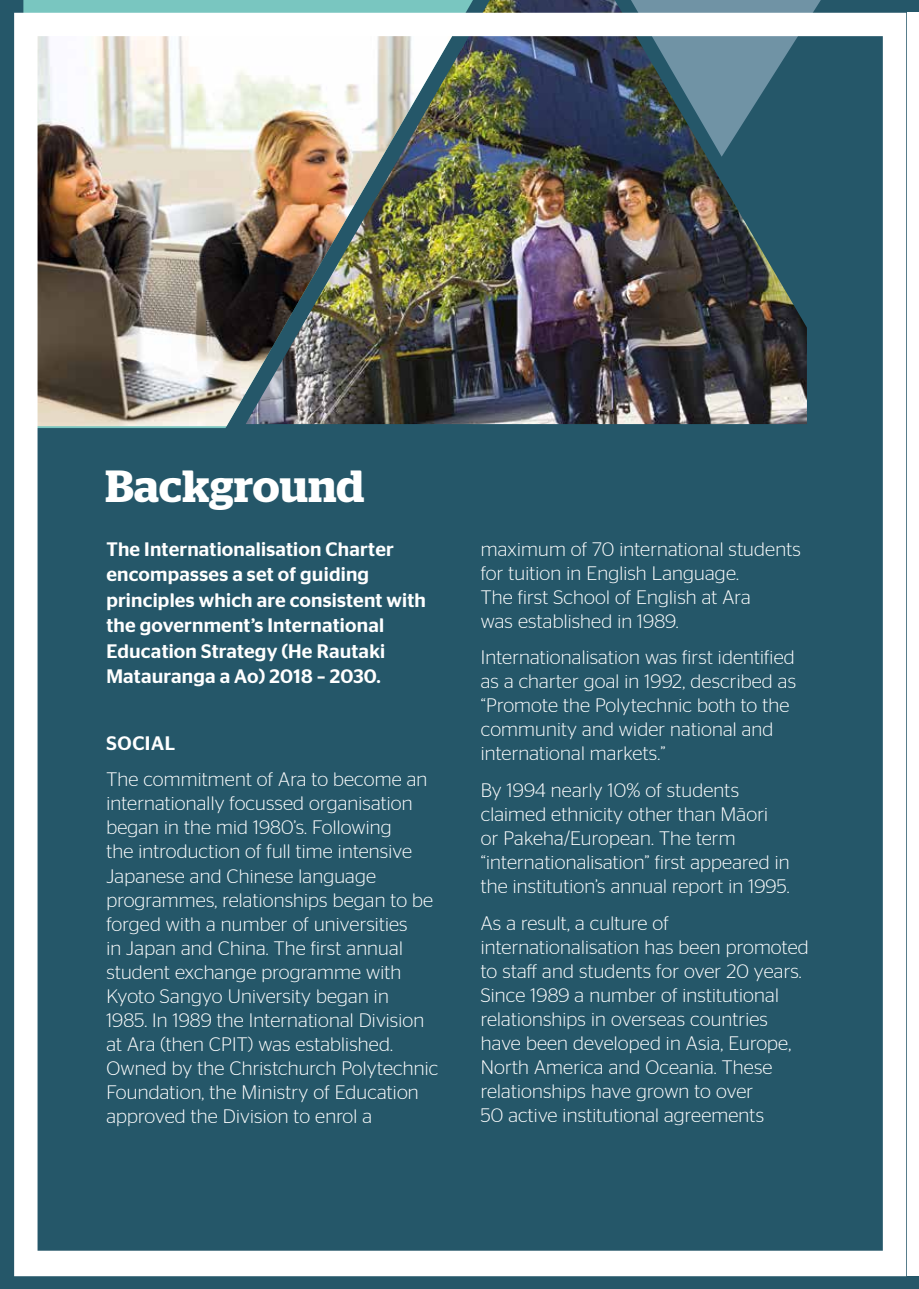
<style>
.page{position:relative;width:919px;height:1289px;background:#fff}
.page>*{position:absolute;margin:0;border:0;box-sizing:border-box;transform-origin:0 0}
.t1{font:600 45px "Stag";letter-spacing:.005em;color:#fff}
.t2{font:300 19.5px/24px "Stag Sans";letter-spacing:.01em;color:#fff}
.t3{font:500 19.5px/25.5px "Stag Sans";letter-spacing:.01em;color:#fff}
</style>
<div class="page">
<div style="left:0;top:0;width:918px;height:1288px;background:#255769"></div>
<svg style="left:23px;top:0;width:450px;height:13px;background:#7ac6c0"></svg>
<img style="left:14px;top:13px;width:892px;height:1263px">
<div style="left:907px;top:13px;width:11px;height:1263px;background:#fff"></div>
<h1 class="t1" style="left:105px;top:459px;width:261px">Background</h1>
<p class="t3" style="left:106px;top:536px;width:321px">The Internationalisation Charter encompasses a set of guiding principles which are consistent with the government’s International<br>Education Strategy (He Rautaki<br>Matauranga a Ao) 2018 – 2030.</p>
<p class="t3" style="left:106px;top:730px;width:70px">SOCIAL</p>
<p class="t2" style="left:106px;top:767px;width:333px">The commitment of Ara to become an internationally focussed organisation began in the mid 1980’s. Following<br>the introduction of full time intensive Japanese and Chinese language programmes, relationships began to be forged with a number of universities<br>in Japan and China. The first annual student exchange programme with Kyoto Sangyo University began in<br>1985. In 1989 the International Division at Ara (then CPIT) was established.<br>Owned by the Christchurch Polytechnic Foundation, the Ministry of Education approved the Division to enrol a</p>
<p class="t2" style="left:480px;top:536px;width:321px">maximum of 70 international students for tuition in English Language.<br>The first School of English at Ara<br>was established in 1989.</p>
<p class="t2" style="left:480px;top:645px;width:317px">Internationalisation was first identified as a charter goal in 1992, described as “Promote the Polytechnic both to the community and wider national and international markets.”</p>
<p class="t2" style="left:480px;top:778px;width:310px">By 1994 nearly 10% of students claimed ethnicity other than Māori or Pakeha/European. The term “internationalisation” first appeared in the institution’s annual report in 1995.</p>
<p class="t2" style="left:480px;top:911px;width:329px">As a result, a culture of internationalisation has been promoted to staff and students for over 20 years.<br>Since 1989 a number of institutional relationships in overseas countries have been developed in Asia, Europe, North America and Oceania. These relationships have grown to over<br>50 active institutional agreements</p>
</div>
